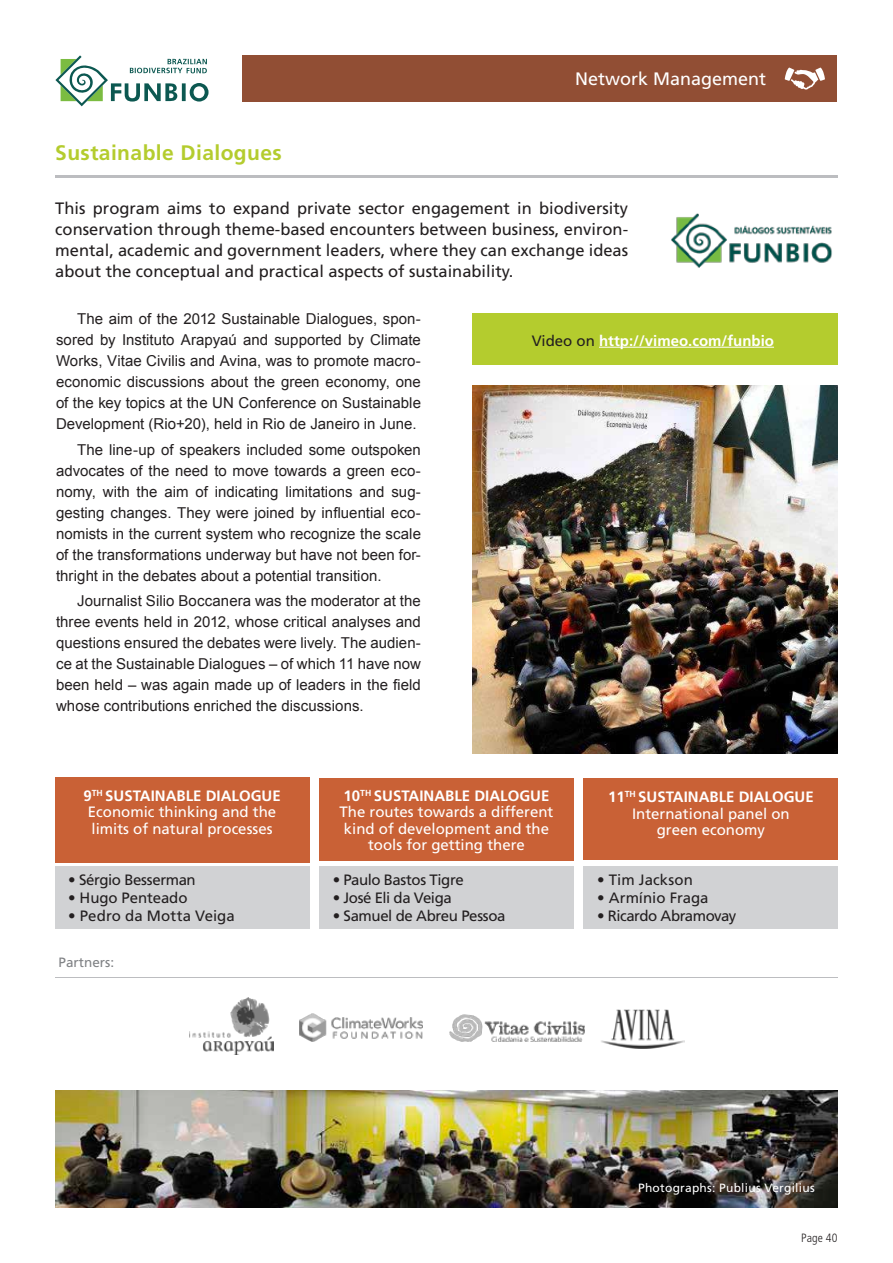
<style>
.page{position:relative;width:893px;height:1263px;background:#fff}
.page>*{position:absolute;margin:0;border:0;box-sizing:border-box;transform-origin:0 0}
.t1{font:700 21px "Frutiger LT Std";letter-spacing:.02em;color:#b4cc2e}
.t2{font:18px "Frutiger";color:#fff}
.t3{font:16.5px/21px "Frutiger";color:#231f20;text-align:justify}
.t4{font:15px/21px "Arial";letter-spacing:.005em;color:#231f20;text-align:justify}
.t5{font:15px/16.5px "Frutiger";color:#fff;text-align:center}
.t6{font:700 15px "Frutiger LT Std";color:#fff}
.t7{font:15px "Frutiger";letter-spacing:-.02em;color:#231f20}
.t8{font:15px "Frutiger";color:#231f20}
.t9{font:15px "Frutiger";letter-spacing:.005em;color:#231f20}
.t10{font:13.5px "Frutiger";color:#808285}
.t11{font:12px "Frutiger";letter-spacing:.02em;color:#fff}
.t12{font:300 condensed 12px "Frutiger";letter-spacing:.01em;color:#231f20}
.s1{font-family:"Frutiger";font-weight:400;color:#231f20}
</style>
<div class="page">
<div style="left:242px;top:55px;width:595px;height:47px;background:#914e34"></div>
<svg style="left:55px;top:55px;width:154px;height:51px"></svg>
<svg style="left:785px;top:68px;width:40px;height:22px"></svg>
<img style="left:671px;top:213px;width:161px;height:55px">
<img style="left:55px;top:1091px;width:783px;height:117px">
<div style="left:55px;top:867px;width:254px;height:62px;background:#d1d2d4"></div>
<div style="left:55px;top:778px;width:254px;height:85px;background:#c96136"></div>
<div style="left:319px;top:867px;width:255px;height:62px;background:#d1d2d4"></div>
<div style="left:319px;top:778px;width:255px;height:83px;background:#c96136"></div>
<div style="left:584px;top:867px;width:254px;height:62px;background:#d1d2d4"></div>
<div style="left:584px;top:778px;width:254px;height:81px;background:#c96136"></div>
<img style="left:472px;top:386px;width:365px;height:368px">
<hr style="left:55px;top:977px;width:782px;height:1px;background:#bcbdc0">
<div style="left:472px;top:313px;width:365px;height:51px;background:#b4cc2e"></div>
<hr style="left:599px;top:347px;width:175px;height:1px;background:#fff">
<img style="left:190px;top:997px;width:83px;height:58px">
<img style="left:300px;top:1013px;width:122px;height:29px">
<img style="left:450px;top:1014px;width:135px;height:28px">
<img style="left:601px;top:1009px;width:84px;height:39px">
<hr style="left:55px;top:175px;width:783px;height:2px;background:#bcbdc0">
<p class="t2" style="left:575px;top:69px;width:193px">Network Management</p>
<h1 class="t1" style="left:55px;top:141px;width:228px">Sustainable Dialogues</h1>
<p class="t3" style="left:55px;top:198px;width:574px">This program aims to expand private sector engagement in biodiversity conservation through theme-based encounters between business, environ&shy;mental, academic and government leaders, where they can exchange ideas about the conceptual and practical aspects of sustainability.</p>
<p class="t4" style="left:56px;top:309px;width:366px;text-indent:21px">The aim of the 2012 Sustainable Dialogues, spon&shy;sored by Instituto Arapyaú and supported by Climate Works, Vitae Civilis and Avina, was to promote macro&shy;economic discussions about the green economy, one of the key topics at the UN Conference on Sustainable Development (Rio+20), held in Rio de Janeiro in June.</p>
<p class="t4" style="left:56px;top:439px;width:366px;text-indent:21px">The line-up of speakers included some outspoken advocates of the need to move towards a green eco&shy;nomy, with the aim of indicating limitations and sug&shy;gesting changes. They were joined by influential eco&shy;nomists in the current system who recognize the scale of the transformations underway but have not been for&shy;thright in the debates about a potential transition.</p>
<p class="t4" style="left:56px;top:590px;width:366px;text-indent:21px">Journalist Silio Boccanera was the moderator at the three events held in 2012, whose critical analyses and questions ensured the debates were lively. The audien&shy;ce at the Sustainable Dialogues – of which 11 have now been held – was again made up of leaders in the field whose contributions enriched the discussions.</p>
<p class="t6" style="left:532px;top:332px;width:244px"><span class="s1">Video on</span> http://vimeo.com/funbio</p>
<p class="t6" style="left:83px;top:787px;width:32px">9<sup>th</sup> SUSTA</p>
<p class="t6" style="left:151px;top:787px;width:121px">INABLE DIALOGUE</p>
<p class="t5" style="left:88px;top:804px;width:190px;text-align:left">Economic thinking and the limits of natural processes</p>
<p class="t7" style="left:68px;top:871px;width:129px">• Sérgio Besserman</p>
<p class="t7" style="left:68px;top:889px;width:121px">• Hugo Penteado</p>
<p class="t8" style="left:68px;top:907px;width:168px">• Pedro da Motta Veiga</p>
<p class="t10" style="left:59px;top:955px;width:57px">Partners:</p>
<p class="t6" style="left:344px;top:787px;width:41px">10<sup>TH</sup> SUSTA</p>
<p class="t6" style="left:419px;top:787px;width:121px">INABLE DIALOGUE</p>
<p class="t5" style="left:339px;top:804px;width:215px">The routes towards a different kind of development and the tools for getting there</p>
<p class="t7" style="left:333px;top:871px;width:133px">• Paulo Bastos Tigre</p>
<p class="t7" style="left:333px;top:889px;width:121px">• José Eli da Veiga</p>
<p class="t7" style="left:333px;top:907px;width:174px">• Samuel de Abreu Pessoa</p>
<p class="t6" style="left:608px;top:788px;width:41px">11<sup>TH</sup> SUSTA</p>
<p class="t6" style="left:684px;top:788px;width:121px">INABLE DIALOGUE</p>
<p class="t5" style="left:632px;top:805px;width:159px">International panel on green economy</p>
<p class="t9" style="left:597px;top:871px;width:97px">• Tim Jackson</p>
<p class="t8" style="left:597px;top:889px;width:113px">• Armínio Fraga</p>
<p class="t7" style="left:597px;top:907px;width:141px">• Ricardo Abramovay</p>
<p class="t11" style="left:638px;top:1181px;width:178px">Photographs: Publius Vergilius</p>
<p class="t11" style="left:645px;top:1181px;width:173px">Photograph: Publius Vergilius</p>
<p class="t12" style="left:801px;top:1231px;width:38px">Page 40</p>
</div>
